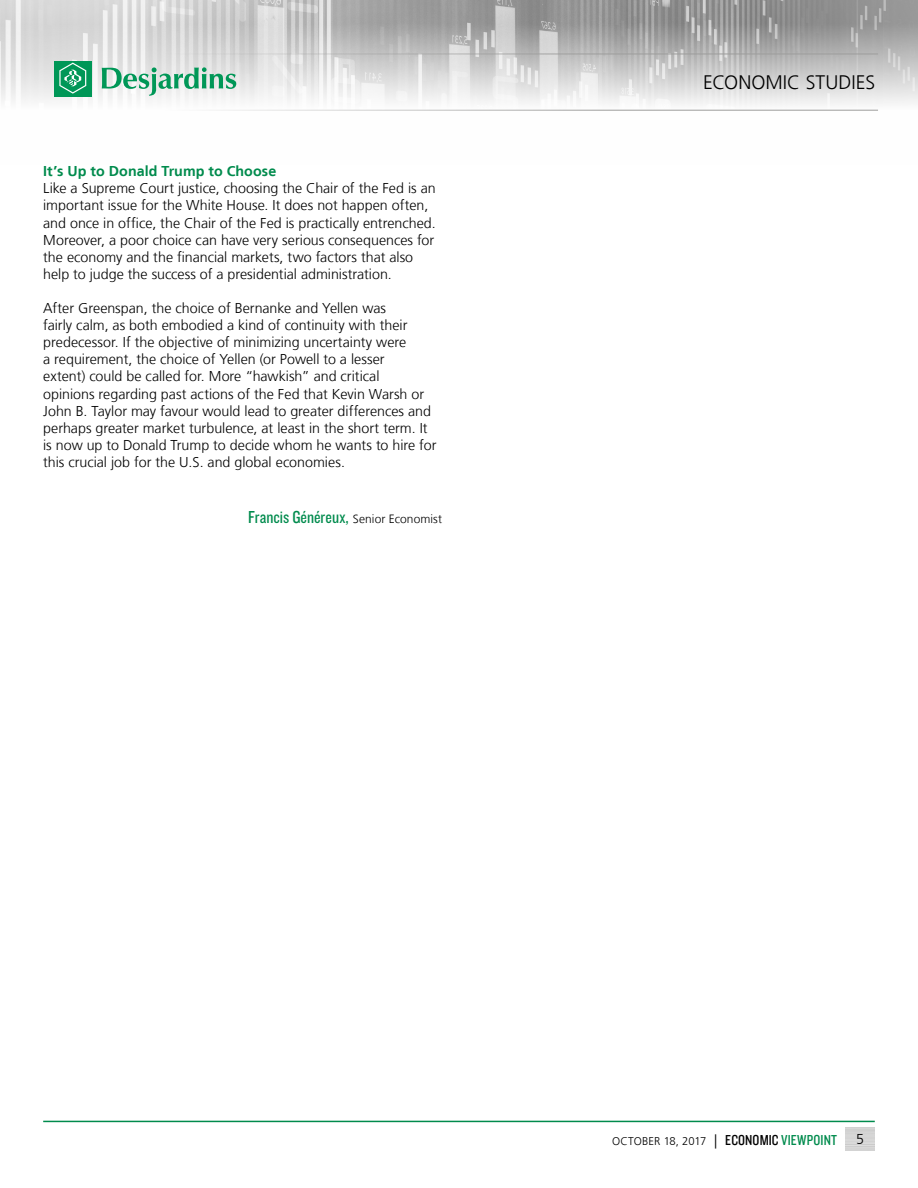
<style>
.page{position:relative;width:918px;height:1188px;background:#fff}
.page>*{position:absolute;margin:0;border:0;box-sizing:border-box;transform-origin:0 0}
.t1{font:300 19.5px "Frutiger LT";letter-spacing:.005em;color:#000}
.t2{font:18px "Knockout 29 Junior Ltweight";color:#008b4d}
.t3{font:300 14.25px/17.1px "Frutiger LT";color:#000}
.t4{font:700 14.25px "Frutiger LT";letter-spacing:.005em;color:#008b4d}
.t5{font:300 11.25px "Frutiger LT";color:#000}
.s1{font-family:"Frutiger LT";font-weight:300;font-size:12px;color:#000}
.s2{font-size:14.25px}
.s3{font-family:"Knockout 29 Junior Ltweight";font-weight:400;font-size:15px}
.s4{font-family:"Knockout 29 Junior Ltweight";font-weight:400;font-size:15px;color:#008b4d}
</style>
<div class="page">
<img style="left:0;top:0;width:918px;height:110px">
<hr style="left:0;top:54px;width:878px;height:1px;background:#9d9d9c">
<hr style="left:0;top:110px;width:878px;height:1px;background:#9d9d9c">
<div style="left:54px;top:61px;width:38px;height:36px;background:#009757"></div>
<svg style="left:59px;top:63px;width:27px;height:31px"></svg>
<svg style="left:102px;top:67px;width:134px;height:29px"></svg>
<hr style="left:43px;top:1121px;width:832px;height:1px;background:#008b4d">
<p class="t4" style="left:43px;top:163px;width:235px">It’s Up to Donald Trump to Choose</p>
<p class="t3" style="left:43px;top:180px;width:394px">Like a Supreme Court justice, choosing the Chair of the Fed is an important issue for the White House. It does not happen often, and once in office, the Chair of the Fed is practically entrenched.<br>Moreover, a poor choice can have very serious consequences for the economy and the financial markets, two factors that also help to judge the success of a presidential administration.</p>
<p class="t3" style="left:43px;top:300px;width:395px">After Greenspan, the choice of Bernanke and Yellen was<br>fairly calm, as both embodied a kind of continuity with their predecessor. If the objective of minimizing uncertainty were<br>a requirement, the choice of Yellen (or Powell to a lesser<br>extent) could be called for. More “hawkish” and critical<br>opinions regarding past actions of the Fed that Kevin Warsh or John B. Taylor may favour would lead to greater differences and perhaps greater market turbulence, at least in the short term. It is now up to Donald Trump to decide whom he wants to hire for this crucial job for the U.S. and global economies.</p>
<p class="t2" style="left:248px;top:505px;width:195px">Francis Généreux, <span class="s1">Senior Economist</span></p>
<h1 class="t1" style="left:703px;top:72px;width:174px">ECONOMIC STUDIES</h1>
<p class="t5" style="left:612px;top:1135px;width:227px">OCTOBER 18, 2017 <span class="s2">|</span> <span class="s3">ECONOMIC</span> <span class="s4">VIEWPOINT</span></p>
<p class="t3" style="left:856px;top:1131px;width:9px">5</p>
</div>
